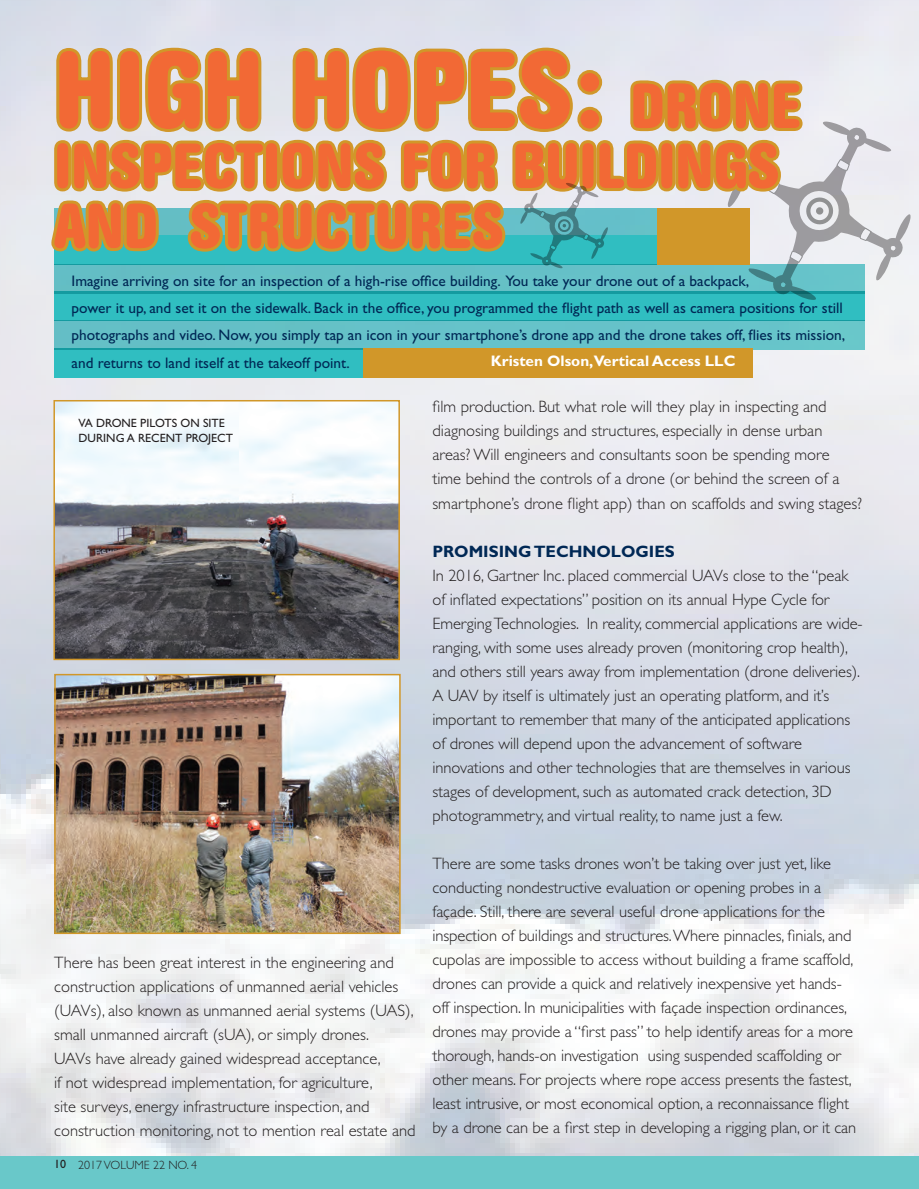
<style>
.page{position:relative;width:919px;height:1189px;background:#fff}
.page>*{position:absolute;margin:0;border:0;box-sizing:border-box;transform-origin:0 0}
.t1{font:700 condensed 108px "AG Book Rounded";color:#f26935}
.t2{font:700 condensed 63px/60px "AG Book Rounded";color:#f26935}
.t3{font:300 16.5px/24px "Gill Sans";letter-spacing:-.005em;color:#231f20}
.t4{font:700 16.5px "Gill Sans";color:#002855}
.t5{font:15.3px/27.2px "Gill Sans";color:#002855}
.t6{font:700 15.3px "Gill Sans";color:#fff}
.t7{font:12px/14.4px "Gill Sans";color:#231f20}
.t8{font:300 12px "Gill Sans";color:#231f20}
.s1{font-size:63px}
.s2{font-weight:400}
</style>
<div class="page">
<img style="left:0;top:0;width:918px;height:1156px">
<div style="left:0;top:1156px;width:918px;height:32px;background:#69c8c9"></div>
<div style="left:54px;top:348px;width:309px;height:29px;background:#30bec1"></div>
<div style="left:54px;top:292px;width:810px;height:29px;background:#30bec1"></div>
<div style="left:54px;top:320px;width:810px;height:29px;background:#66c2ca"></div>
<img style="left:56px;top:403px;width:341px;height:254px">
<div style="left:53px;top:400px;width:347px;height:260px;border:2px solid #d19729"></div>
<img style="left:57px;top:677px;width:340px;height:254px">
<div style="left:54px;top:674px;width:346px;height:260px;border:2px solid #d19729"></div>
<svg style="left:48px;top:0;width:862px;height:303px;background:#bec8b3"></svg>
<div style="left:363px;top:348px;width:389px;height:29px;background:#d19729"></div>
<div style="left:657px;top:208px;width:93px;height:57px;background:#d19729"></div>
<h1 class="t1" style="left:54px;top:27px;width:748px">HIGH HOPES: <span class="s1">DRONE</span></h1>
<h2 class="t2" style="left:54px;top:137px;width:726px">INSPECTIONS FOR BUILDINGS<br>AND STRUCTURES</h2>
<p class="t5" style="left:71px;top:267px;width:775px">Imagine arriving on site for an inspection of a high-rise office building. You take your drone out of a backpack,<br>power it up, and set it on the sidewalk. Back in the office, you programmed the flight path as well as camera positions for still photographs and video. Now, you simply tap an icon in your smartphone’s drone app and the drone takes off, flies its mission, and returns to land itself at the takeoff point.</p>
<p class="t6" style="left:491px;top:352px;width:246px">Kristen Olson,Vertical Access LLC</p>
<p class="t7" style="left:78px;top:416px;width:156px">VA drone pilots on site during a recent project</p>
<p class="t3" style="left:54px;top:950px;width:363px">There has been great interest in the engineering and construction applications of unmanned aerial vehicles (UAVs), also known as unmanned aerial systems (UAS), small unmanned aircraft (sUA), or simply drones.<br>UAVs have already gained widespread acceptance,<br>if not widespread implementation, for agriculture,<br>site surveys, energy infrastructure inspection, and construction monitoring, not to mention real estate and</p>
<p class="t8" style="left:54px;top:1157px;width:65px"><span class="s2">10</span> 2017 VOLUME</p>
<p class="t8" style="left:153px;top:1157px;width:46px">22 NO. 4</p>
<p class="t3" style="left:432px;top:395px;width:431px">film production. But what role will they play in inspecting and diagnosing buildings and structures, especially in dense urban areas? Will engineers and consultants soon be spending more time behind the controls of a drone (or behind the screen of a smartphone’s drone flight app) than on scaffolds and swing stages?</p>
<p class="t4" style="left:432px;top:541px;width:233px">Promising Technologies</p>
<p class="t3" style="left:432px;top:563px;width:432px">In 2016, Gartner Inc. placed commercial UAVs close to the “peak of inflated expectations” position on its annual Hype Cycle for Emerging Technologies. In reality, commercial applications are wide&shy;ranging, with some uses already proven (monitoring crop health), and others still years away from implementation (drone deliveries).<br>A UAV by itself is ultimately just an operating platform, and it’s important to remember that many of the anticipated applications of drones will depend upon the advancement of software innovations and other technologies that are themselves in various stages of development, such as automated crack detection, 3D photogrammetry, and virtual reality, to name just a few.</p>
<p class="t3" style="left:432px;top:851px;width:425px">There are some tasks drones won’t be taking over just yet, like conducting nondestructive evaluation or opening probes in a façade. Still, there are several useful drone applications for the inspection of buildings and structures. Where pinnacles, finials, and cupolas are impossible to access without building a frame scaffold, drones can provide a quick and relatively inexpensive yet hands&shy;off inspection. In municipalities with façade inspection ordinances, drones may provide a “first pass” to help identify areas for a more thorough, hands-on investigation using suspended scaffolding or other means. For projects where rope access presents the fastest, least intrusive, or most economical option, a reconnaissance flight by a drone can be a first step in developing a rigging plan, or it can</p>
</div>
